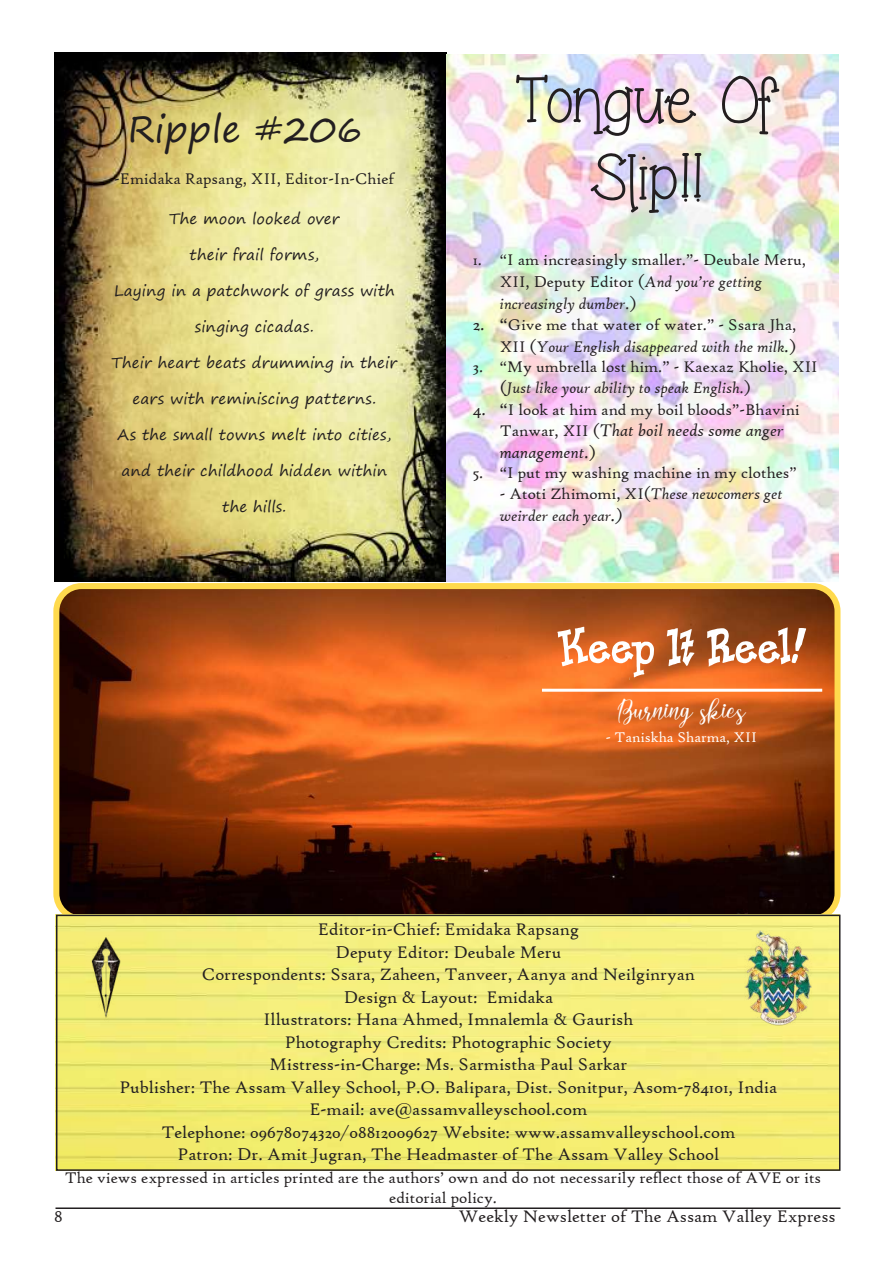
<style>
.page{position:relative;width:893px;height:1263px;background:#fff}
.page>*{position:absolute;margin:0;border:0;box-sizing:border-box;transform-origin:0 0}
.t1{font:73.35px/88.1px "Grandma's Garden";color:#231f20;text-align:center}
.t2{font:66px "Knick O Teen";color:#fff}
.t3{font:64.5px/77.4px "Grandma's Garden";color:#231f20;text-align:center}
.t4{font:36px "Segoe Print";color:#231f20}
.t5{font:28.5px "Lover Bunny Script";color:#fff}
.t6{font:18px/22.5px "High Tower Text";color:#231f20;text-align:center}
.t7{font:italic 18px/21.6px "High Tower Text";color:#231f20}
.t8{font:16.5px/21.6px "High Tower Text";color:#231f20}
.t9{font:italic 16.5px/21.6px "High Tower Text";color:#231f20}
.t10{font:15px "Segoe Print";letter-spacing:.015em;color:#231f20}
.t11{font:15px "High Tower Text";color:#fff}
.s1{font-size:18px}
.s2{font-style:italic}
.s3{font-style:italic;font-size:18px}
.s4{font-style:normal;font-size:16.5px}
.s5{font-style:normal}
.s6{font-style:normal;font-size:18px}
</style>
<div class="page">
<img style="left:55px;top:52px;width:391px;height:529px">
<img style="left:446px;top:55px;width:392px;height:526px">
<img style="left:56px;top:590px;width:781px;height:325px">
<div style="left:53px;top:583px;width:787px;height:339px;border:6px solid #ffda4d;border-radius:25px"></div>
<img style="left:59px;top:918px;width:778px;height:250px">
<div style="left:56px;top:915px;width:784px;height:256px;border:2px solid #231f20"></div>
<img style="left:744px;top:931px;width:68px;height:94px">
<img style="left:65px;top:931px;width:100px;height:94px">
<hr style="left:542px;top:689px;width:280px;height:3px;background:#fff">
<hr style="left:55px;top:1207px;width:785px;height:2px;background:#231f20">
<h3 class="t4" style="left:128px;top:97px;width:236px">Ripple #206</h3>
<p class="t8" style="left:114px;top:168px;width:282px">-Emidaka Rapsang, XII, Editor-In-Chief</p>
<p class="t10" style="left:169px;top:205px;width:172px">The moon looked over</p>
<p class="t10" style="left:190px;top:241px;width:131px">their frail forms,</p>
<p class="t10" style="left:114px;top:277px;width:282px">Laying in a patchwork of grass with</p>
<p class="t10" style="left:195px;top:313px;width:120px">singing cicadas.</p>
<p class="t10" style="left:111px;top:349px;width:287px">Their heart beats drumming in their</p>
<p class="t10" style="left:132px;top:385px;width:245px">ears with reminiscing patterns.</p>
<p class="t10" style="left:117px;top:421px;width:275px">As the small towns melt into cities,</p>
<p class="t10" style="left:122px;top:457px;width:267px">and their childhood hidden within</p>
<p class="t10" style="left:222px;top:493px;width:66px">the hills.</p>
<h1 class="t1" style="left:494px;top:8px;width:284px">Tongue of<br>Slip!!</h1>
<h3 class="t3" style="left:514px;top:57px;width:268px">Tongue Of<br>Slip!!</h3>
<p class="t8" style="left:500px;top:249px;width:308px;text-indent:-27px">1. “I am increasingly smaller.”- Deubale Meru,<br>XII, Deputy Editor <span class="s1">(</span><span class="s2">And you’re getting increasingly dumber.</span><span class="s1">)</span></p>
<p class="t8" style="left:473px;top:314px;width:325px;text-align:right"><span class="s1">2. “</span>Give me that water of water.” - Ssara Jha,<br>XII <span class="s1">(</span><span class="s2">Your English disappeared with the milk</span><span class="s3">.</span><span class="s1">)</span></p>
<p class="t8" style="left:500px;top:356px;width:319px;text-indent:-27px">3. “My umbrella lost him.” - Kaexaz Kholie, XII <span class="s1">(</span><span class="s2">Just like your ability to speak English.</span><span class="s1">)</span></p>
<p class="t8" style="left:473px;top:399px;width:328px"><span class="s1">4. “</span>I look at him and my boil bloods”-Bhavini</p>
<p class="t7" style="left:500px;top:420px;width:286px"><span class="s4">Tanwar, XII</span> <span class="s5">(</span>That boil needs some anger management.<span class="s5">)</span></p>
<p class="t8" style="left:473px;top:462px;width:325px">5. “I put my washing machine in my clothes”</p>
<p class="t9" style="left:500px;top:483px;width:285px"><span class="s5">- Atoti Zhimomi, XI</span><span class="s6">(</span>These newcomers get weirder each year<span class="s1">.)</span></p>
<h2 class="t2" style="left:557px;top:621px;width:250px">Keep It Reel!</h2>
<h3 class="t5" style="left:619px;top:693px;width:127px">Burning skies</h3>
<p class="t11" style="left:606px;top:728px;width:153px">- Taniskha Sharma, XII</p>
<p class="t6" style="left:119px;top:918px;width:659px">Editor-in-Chief: Emidaka Rapsang<br>Deputy Editor: Deubale Meru<br>Correspondents: Ssara, Zaheen, Tanveer, Aanya and Neilginryan<br>Design &amp; Layout: Emidaka<br>Illustrators: Hana Ahmed, Imnalemla &amp; Gaurish<br>Photography Credits: Photographic Society<br>Mistress-in-Charge: Ms. Sarmistha Paul Sarkar<br>Publisher: The Assam Valley School, P.O. Balipara, Dist. Sonitpur, Asom-784101, India E-mail: ave@assamvalleyschool.com<br>Telephone: 09678074320/08812009627 Website: www.assamvalleyschool.com<br>Patron: Dr. Amit Jugran, The Headmaster of The Assam Valley School</p>
<p class="t8" style="left:65px;top:1168px;width:758px;line-height:19.8px;text-align:center">The views expressed in articles printed are the authors’ own and do not necessarily reflect those of AVE or its editorial policy.</p>
<p class="t6" style="left:54px;top:1205px;width:10px">8</p>
<p class="t6" style="left:458px;top:1205px;width:379px">Weekly Newsletter of The Assam Valley Express</p>
</div>
